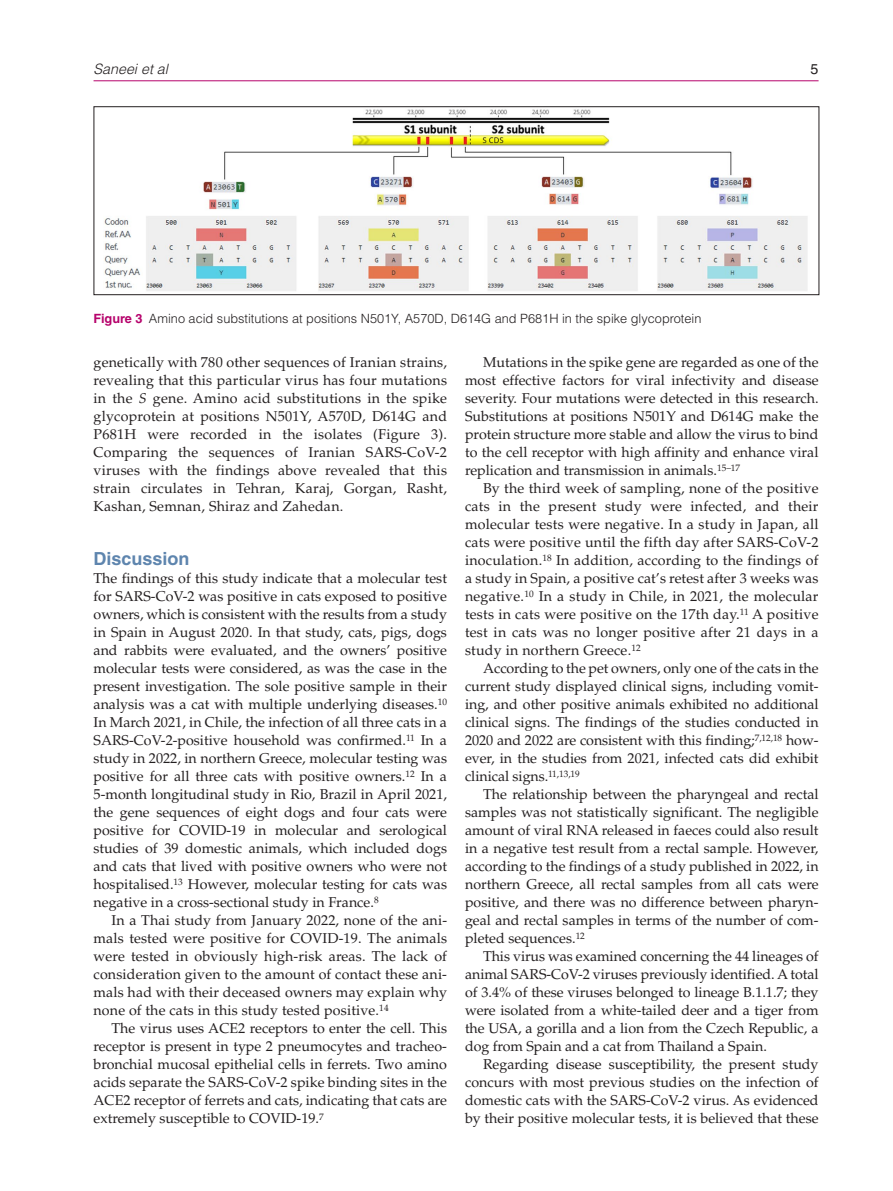
<style>
.page{position:relative;width:893px;height:1191px;background:#fff}
.page>*{position:absolute;margin:0;border:0;box-sizing:border-box;transform-origin:0 0}
.t1{font:700 18px "Helvetica LT Std";color:#5e85ae}
.t2{font:14.25px/18px "Palatino LT Std";color:#231f20;text-align:justify}
.t3{font:italic 300 14.25px "Helvetica LT Std";color:#231f20}
.t4{font:14.25px "Helvetica LT Std";color:#231f20}
.t5{font:300 12.75px "Helvetica LT Std";color:#231f20}
.s1{font-weight:700;color:#b6036c}
.s2{font-style:italic}
</style>
<div class="page">
<hr style="left:94px;top:80px;width:725px;height:1px;background:#b6036c">
<img style="left:104px;top:109px;width:704px;height:182px">
<div style="left:94px;top:106px;width:725px;height:189px;border:1px solid #231f20"></div>
<p class="t3" style="left:94px;top:60px;width:76px">Saneei et al</p>
<p class="t4" style="left:811px;top:61px;width:9px">5</p>
<p class="t5" style="left:94px;top:310px;width:609px"><span class="s1">Figure 3</span> Amino acid substitutions at positions N501Y, A570D, D614G and P681H in the spike glycoprotein</p>
<p class="t2" style="left:94px;top:353px;width:355px">genetically with 780 other sequences of Iranian strains, revealing that this particular virus has four mutations in the <span class="s2">S</span> gene. Amino acid substitutions in the spike glycoprotein at positions N501Y, A570D, D614G and P681H were recorded in the isolates (Figure 3).<br>Comparing the sequences of Iranian SARS-CoV-2 viruses with the findings above revealed that this strain circulates in Tehran, Karaj, Gorgan, Rasht, Kashan, Semnan, Shiraz and Zahedan.</p>
<p class="t1" style="left:94px;top:548px;width:98px">Discussion</p>
<p class="t2" style="left:94px;top:569px;width:355px">The findings of this study indicate that a molecular test for SARS-CoV-2 was positive in cats exposed to positive owners, which is consistent with the results from a study in Spain in August 2020. In that study, cats, pigs, dogs and rabbits were evaluated, and the owners’ positive molecular tests were considered, as was the case in the present investigation. The sole positive sample in their analysis was a cat with multiple underlying diseases.<sup>10<br></sup>In March 2021, in Chile, the infection of all three cats in a SARS-CoV-2-positive household was confirmed.<sup>11</sup> In a study in 2022, in northern Greece, molecular testing was positive for all three cats with positive owners.<sup>12</sup> In a 5-month longitudinal study in Rio, Brazil in April 2021, the gene sequences of eight dogs and four cats were positive for COVID-19 in molecular and serological studies of 39 domestic animals, which included dogs and cats that lived with positive owners who were not hospitalised.<sup>13</sup> However, molecular testing for cats was negative in a cross-sectional study in France.<sup>8</sup></p>
<p class="t2" style="left:94px;top:911px;width:355px;text-indent:18px">In a Thai study from January 2022, none of the ani&shy;mals tested were positive for COVID-19. The animals were tested in obviously high-risk areas. The lack of consideration given to the amount of contact these ani&shy;mals had with their deceased owners may explain why none of the cats in this study tested positive.<sup>14</sup></p>
<p class="t2" style="left:94px;top:1019px;width:355px;text-indent:18px">The virus uses ACE2 receptors to enter the cell. This receptor is present in type 2 pneumocytes and tracheo&shy;bronchial mucosal epithelial cells in ferrets. Two amino acids separate the SARS-CoV-2 spike binding sites in the ACE2 receptor of ferrets and cats, indicating that cats are extremely susceptible to COVID-19.<sup>7</sup></p>
<p class="t2" style="left:465px;top:353px;width:355px;text-indent:18px">Mutations in the spike gene are regarded as one of the most effective factors for viral infectivity and disease severity. Four mutations were detected in this research.<br>Substitutions at positions N501Y and D614G make the protein structure more stable and allow the virus to bind to the cell receptor with high affinity and enhance viral replication and transmission in animals.<sup>15–17</sup></p>
<p class="t2" style="left:465px;top:479px;width:355px;text-indent:18px">By the third week of sampling, none of the positive cats in the present study were infected, and their molecular tests were negative. In a study in Japan, all cats were positive until the fifth day after SARS-CoV-2 inoculation.<sup>18</sup> In addition, according to the findings of a study in Spain, a positive cat’s retest after 3 weeks was negative.<sup>10</sup> In a study in Chile, in 2021, the molecular tests in cats were positive on the 17th day.<sup>11</sup> A positive test in cats was no longer positive after 21 days in a study in northern Greece.<sup>12</sup></p>
<p class="t2" style="left:465px;top:659px;width:355px;text-indent:18px">According to the pet owners, only one of the cats in the current study displayed clinical signs, including vomit&shy;ing, and other positive animals exhibited no additional clinical signs. The findings of the studies conducted in 2020 and 2022 are consistent with this finding;<sup>7,12,18</sup> how&shy;ever, in the studies from 2021, infected cats did exhibit clinical signs.<sup>11,13,19</sup></p>
<p class="t2" style="left:465px;top:785px;width:355px;text-indent:18px">The relationship between the pharyngeal and rectal samples was not statistically significant. The negligible amount of viral RNA released in faeces could also result in a negative test result from a rectal sample. However, according to the findings of a study published in 2022, in northern Greece, all rectal samples from all cats were positive, and there was no difference between pharyn&shy;geal and rectal samples in terms of the number of com&shy;pleted sequences.<sup>12</sup></p>
<p class="t2" style="left:465px;top:947px;width:355px;text-indent:18px">This virus was examined concerning the 44 lineages of animal SARS-CoV-2 viruses previously identified. A total of 3.4% of these viruses belonged to lineage B.1.1.7; they were isolated from a white-tailed deer and a tiger from the USA, a gorilla and a lion from the Czech Republic, a dog from Spain and a cat from Thailand a Spain.</p>
<p class="t2" style="left:465px;top:1055px;width:355px;text-indent:18px">Regarding disease susceptibility, the present study concurs with most previous studies on the infection of domestic cats with the SARS-CoV-2 virus. As evidenced by their positive molecular tests, it is believed that these</p>
</div>
